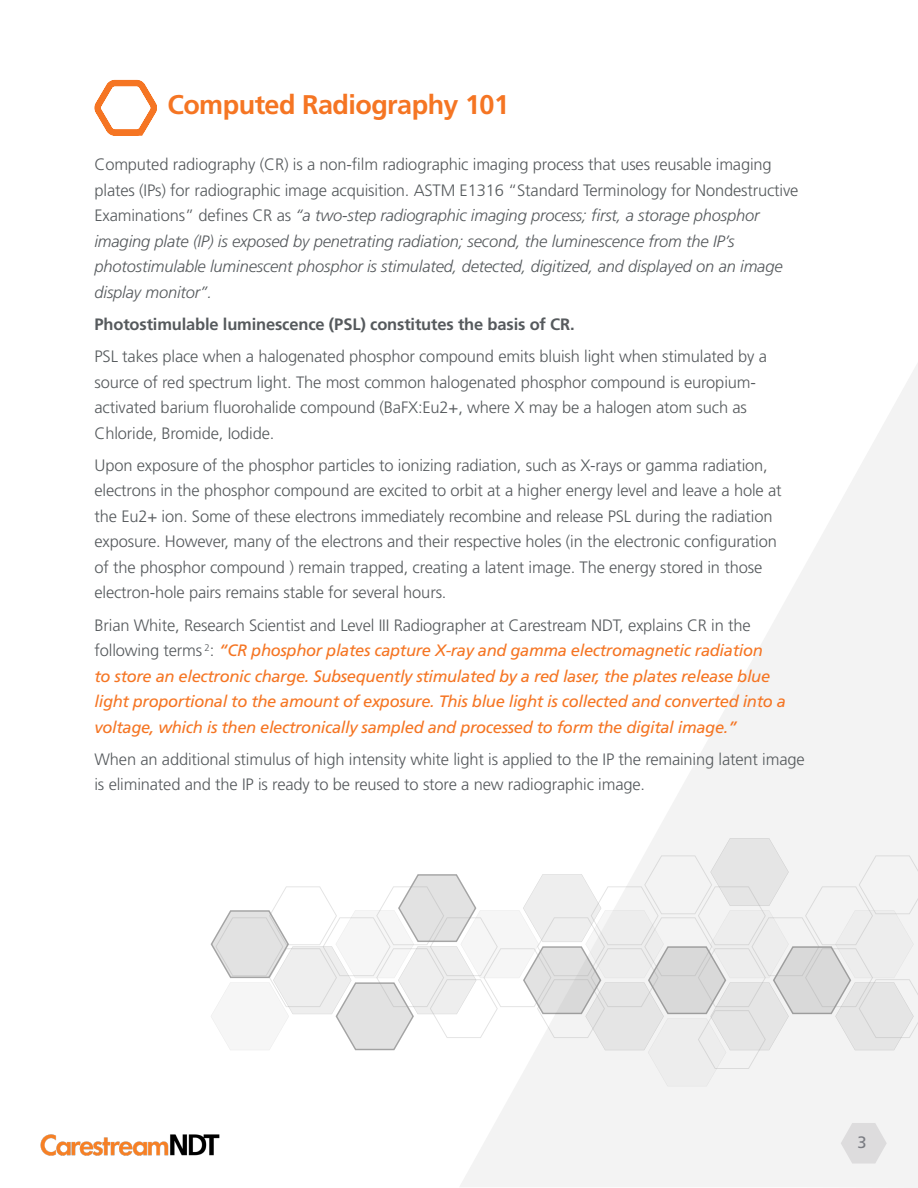
<style>
.page{position:relative;width:918px;height:1188px;background:#fff}
.page>*{position:absolute;margin:0;border:0;box-sizing:border-box;transform-origin:0 0}
.t1{font:700 27px "Frutiger LT Std";letter-spacing:-.02em;color:#f57523}
.t2{font:300 16.5px/25.5px "Frutiger LT Std";letter-spacing:-.01em;color:#565a5d}
.t3{font:italic 300 16.5px/25.5px "Frutiger LT Std";letter-spacing:-.01em;color:#565a5d}
.t4{font:italic 16.5px/25.5px "Frutiger LT Std";letter-spacing:-.02em;color:#f57523}
.t5{font:700 16.5px "Frutiger LT Std";letter-spacing:-.01em;color:#565a5d}
.t6{font:16.5px "Frutiger LT Std";color:#7a7c82}
.s1{font-style:normal}
.s2{font-weight:300;font-style:normal;color:#565a5d}
</style>
<div class="page">
<svg style="left:460px;top:363px;width:458px;height:825px"></svg>
<img style="left:40px;top:1134px;width:180px;height:22px">
<svg style="left:841px;top:1123px;width:46px;height:41px"></svg>
<svg style="left:94px;top:79px;width:63px;height:57px"></svg>
<svg style="left:210px;top:838px;width:708px;height:248px"></svg>
<p class="t1" style="left:167px;top:88px;width:343px">Computed Radiography 101</p>
<p class="t3" style="left:94px;top:152px;width:705px"><span class="s1">Computed radiography (CR) is a non-film radiographic imaging process that uses reusable imaging plates (IPs) for radiographic image acquisition. ASTM E1316 “Standard Terminology for Nondestructive Examinations” defines CR as</span> “a two-step radiographic imaging process; first, a storage phosphor imaging plate (IP) is exposed by penetrating radiation; second, the luminescence from the IP’s photostimulable luminescent phosphor is stimulated, detected, digitized, and displayed on an image display monitor”.</p>
<p class="t5" style="left:94px;top:314px;width:482px">Photostimulable luminescence (PSL) constitutes the basis of CR.</p>
<p class="t2" style="left:94px;top:344px;width:674px">PSL takes place when a halogenated phosphor compound emits bluish light when stimulated by a source of red spectrum light. The most common halogenated phosphor compound is europium&shy;activated barium fluorohalide compound (BaFX:Eu2+, where X may be a halogen atom such as Chloride, Bromide, Iodide.</p>
<p class="t2" style="left:94px;top:453px;width:689px">Upon exposure of the phosphor particles to ionizing radiation, such as X-rays or gamma radiation, electrons in the phosphor compound are excited to orbit at a higher energy level and leave a hole at the Eu2+ ion. Some of these electrons immediately recombine and release PSL during the radiation exposure. However, many of the electrons and their respective holes (in the electronic configuration of the phosphor compound ) remain trapped, creating a latent image. The energy stored in those electron-hole pairs remains stable for several hours.</p>
<p class="t4" style="left:94px;top:612px;width:693px"><span class="s2">Brian White, Research Scientist and Level III Radiographer at Carestream NDT, explains CR in the following terms</span> <sup>2</sup><span class="s2">:</span> “CR phosphor plates capture X-ray and gamma electromagnetic radiation<br>to store an electronic charge. Subsequently stimulated by a red laser, the plates release blue light proportional to the amount of exposure. This blue light is collected and converted into a voltage, which is then electronically sampled and processed to form the digital image.”</p>
<p class="t2" style="left:94px;top:747px;width:712px">When an additional stimulus of high intensity white light is applied to the IP the remaining latent image is eliminated and the IP is ready to be reused to store a new radiographic image.</p>
<p class="t6" style="left:858px;top:1132px;width:11px">3</p>
</div>
